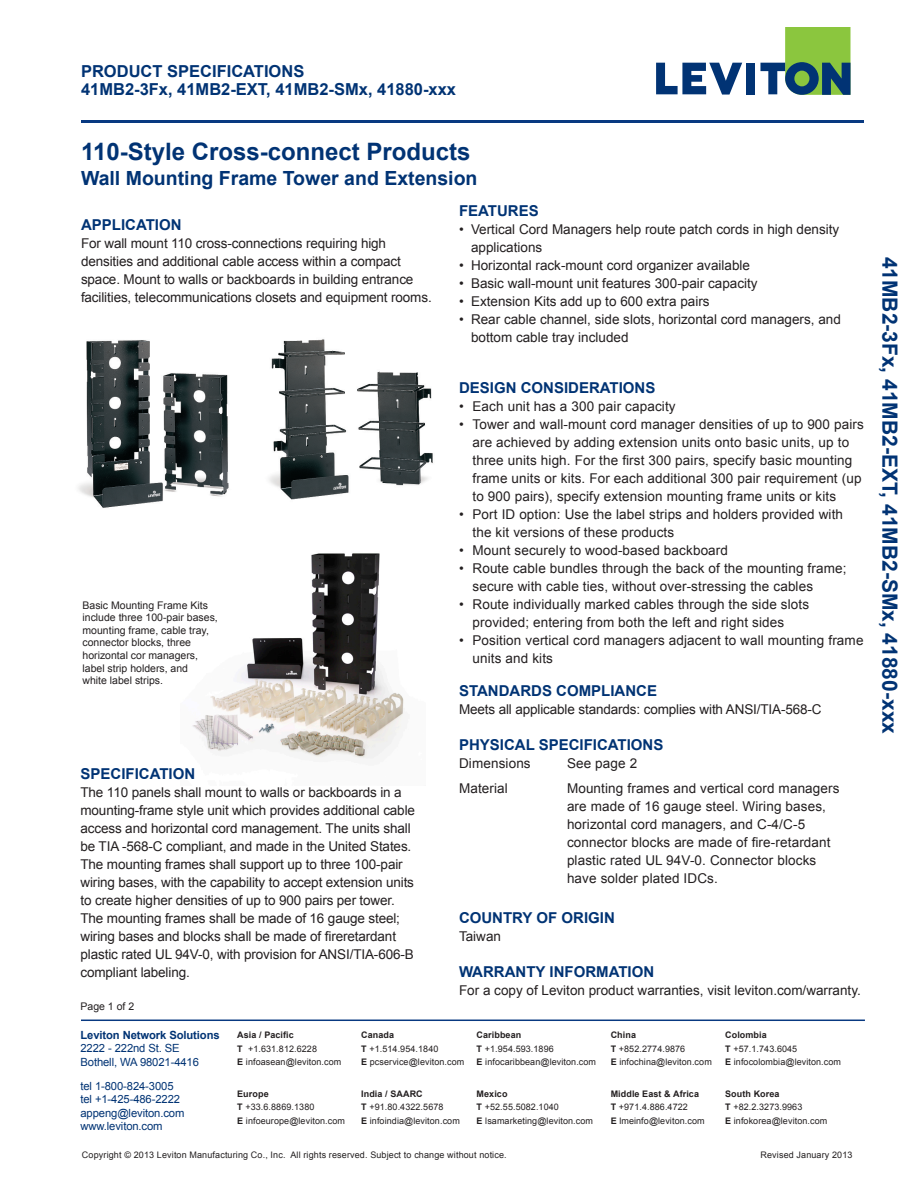
<style>
.page{position:relative;width:918px;height:1188px;background:#fff}
.page>*{position:absolute;margin:0;border:0;box-sizing:border-box;transform-origin:0 0}
.t1{font:700 24px "Arial";color:#013374}
.t2{font:700 21px "Arial";color:#013374}
.t3{font:700 19.5px "Arial";color:#013374}
.t4{font:700 16.5px "Arial";color:#013374}
.t5{font:700 15px "Arial";color:#013374}
.Bullets_Copy{font:13.5px/18px "Arial";color:#231f20}
.t6{font:11.25px/13.5px "Arial";letter-spacing:-.01em;color:#013374}
.t7{font:10.5px/12.6px "Arial";color:#231f20}
.t8{font:9px/13.5px "Arial";letter-spacing:.01em;color:#231f20}
.t9{font:700 9px "Arial";letter-spacing:.01em;color:#231f20}
.s1{font-weight:700}
</style>
<div class="page">
<svg style="left:656px;top:63px;width:86px;height:32px"></svg>
<div style="left:746px;top:63px;width:9px;height:31px;background:#013374"></div>
<svg style="left:760px;top:27px;width:90px;height:68px"></svg>
<hr style="left:81px;top:120px;width:783px;height:3px;background:#083981">
<hr style="left:81px;top:1020px;width:784px;height:1px;background:#083981">
<img style="left:269px;top:339px;width:164px;height:161px">
<img style="left:78px;top:340px;width:151px;height:168px">
<img style="left:192px;top:553px;width:212px;height:206px">
<p class="t4" style="left:81px;top:60px;width:225px">PRODUCT SPECIFICATIONS</p>
<p class="t4" style="left:81px;top:78px;width:377px">41MB2-3Fx, 41MB2-EXT, 41MB2-SMx, 41880-xxx</p>
<p class="t1" style="left:81px;top:136px;width:391px">110-Style Cross-connect Products</p>
<p class="t3" style="left:81px;top:166px;width:398px">Wall Mounting Frame Tower and Extension</p>
<p class="t5" style="left:81px;top:215px;width:102px">APPLICATION</p>
<p class="Bullets_Copy" style="left:81px;top:234px;width:352px">For wall mount 110 cross-connections requiring high densities and additional cable access within a compact space. Mount to walls or backboards in building entrance facilities, telecommunications closets and equipment rooms.</p>
<p class="t7" style="left:82px;top:599px;width:137px">Basic Mounting Frame Kits include three 100-pair bases, mounting frame, cable tray, connector blocks, three horizontal cor managers, label strip holders, and<br>white label strips.</p>
<p class="t5" style="left:80px;top:764px;width:116px">SPECIFICATION</p>
<p class="Bullets_Copy" style="left:80px;top:784px;width:323px">The 110 panels shall mount to walls or backboards in a</p>
<p class="Bullets_Copy" style="left:80px;top:802px;width:336px">mounting-frame style unit which provides additional cable access and horizontal cord management. The units shall be TIA -568-C compliant, and made in the United States.<br>The mounting frames shall support up to three 100-pair wiring bases, with the capability to accept extension units to create higher densities of up to 900 pairs per tower.<br>The mounting frames shall be made of 16 gauge steel; wiring bases and blocks shall be made of fireretardant plastic rated UL 94V-0, with provision for ANSI/TIA-606-B compliant labeling.</p>
<p class="t7" style="left:80px;top:1000px;width:55px">Page 1 of 2</p>
<p class="t5" style="left:459px;top:201px;width:81px">FEATURES</p>
<p class="Bullets_Copy" style="left:471px;top:221px;width:370px;text-indent:-12px">• Vertical Cord Managers help route patch cords in high density applications</p>
<p class="Bullets_Copy" style="left:459px;top:257px;width:293px">• Horizontal rack-mount cord organizer available</p>
<p class="Bullets_Copy" style="left:459px;top:275px;width:300px">• Basic wall-mount unit features 300-pair capacity</p>
<p class="Bullets_Copy" style="left:459px;top:293px;width:252px">• Extension Kits add up to 600 extra pairs</p>
<p class="Bullets_Copy" style="left:471px;top:311px;width:371px;text-indent:-12px">• Rear cable channel, side slots, horizontal cord managers, and bottom cable tray included</p>
<p class="t5" style="left:459px;top:378px;width:198px">DESIGN CONSIDERATIONS</p>
<p class="Bullets_Copy" style="left:459px;top:398px;width:218px">• Each unit has a 300 pair capacity</p>
<p class="Bullets_Copy" style="left:472px;top:416px;width:393px;text-indent:-14px">• Tower and wall-mount cord manager densities of up to 900 pairs are achieved by adding extension units onto basic units, up to three units high. For the first 300 pairs, specify basic mounting frame units or kits. For each additional 300 pair requirement (up to 900 pairs), specify extension mounting frame units or kits</p>
<p class="Bullets_Copy" style="left:472px;top:506px;width:372px;text-indent:-14px">• Port ID option: Use the label strips and holders provided with the kit versions of these products</p>
<p class="Bullets_Copy" style="left:459px;top:542px;width:271px">• Mount securely to wood-based backboard</p>
<p class="Bullets_Copy" style="left:472px;top:560px;width:376px;text-indent:-14px">• Route cable bundles through the back of the mounting frame; secure with cable ties, without over-stressing the cables</p>
<p class="Bullets_Copy" style="left:472px;top:596px;width:338px;text-indent:-14px">• Route individually marked cables through the side slots provided; entering from both the left and right sides</p>
<p class="Bullets_Copy" style="left:472px;top:632px;width:393px;text-indent:-14px">• Position vertical cord managers adjacent to wall mounting frame units and kits</p>
<p class="t5" style="left:459px;top:681px;width:200px">STANDARDS COMPLIANCE</p>
<p class="Bullets_Copy" style="left:459px;top:701px;width:364px">Meets all applicable standards: complies with ANSI/TIA-568-C</p>
<p class="t5" style="left:459px;top:735px;width:206px">PHYSICAL SPECIFICATIONS</p>
<p class="Bullets_Copy" style="left:459px;top:755px;width:73px">Dimensions</p>
<p class="Bullets_Copy" style="left:567px;top:755px;width:72px">See page 2</p>
<p class="Bullets_Copy" style="left:459px;top:779px;width:50px">Material</p>
<p class="Bullets_Copy" style="left:567px;top:779px;width:274px">Mounting frames and vertical cord managers are made of 16 gauge steel. Wiring bases, horizontal cord managers, and C-4/C-5 connector blocks are made of fire-retardant plastic rated UL 94V-0. Connector blocks have solder plated IDCs.</p>
<p class="t5" style="left:459px;top:908px;width:157px">COUNTRY OF ORIGIN</p>
<p class="Bullets_Copy" style="left:459px;top:927px;width:44px">Taiwan</p>
<p class="t5" style="left:459px;top:962px;width:197px">WARRANTY INFORMATION</p>
<p class="Bullets_Copy" style="left:459px;top:981px;width:403px">For a copy of Leviton product warranties, visit leviton.com/warranty.</p>
<p class="t6" style="left:80px;top:1028px;width:141px"><span class="s1">Leviton Network Solutions<br></span>2222 - 222nd St. SE<br>Bothell, WA 98021-4416</p>
<p class="t6" style="left:80px;top:1079px;width:95px">tel 1-800-824-3005</p>
<p class="t6" style="left:80px;top:1092px;width:101px">tel +1-425-486-2222</p>
<p class="t6" style="left:80px;top:1106px;width:105px">appeng@leviton.com</p>
<p class="t6" style="left:80px;top:1119px;width:84px">www.leviton.com</p>
<p class="t8" style="left:237px;top:1029px;width:106px"><span class="s1">Asia / Pacific<br>T</span> +1.631.812.6228<br><span class="s1">E</span> infoasean@leviton.com</p>
<p class="t8" style="left:361px;top:1029px;width:105px"><span class="s1">Canada<br>T</span> +1.514.954.1840<br><span class="s1">E</span> pcservice@leviton.com</p>
<p class="t8" style="left:477px;top:1029px;width:121px"><span class="s1">Caribbean<br>T</span> +1.954.593.1896<br><span class="s1">E</span> infocaribbean@leviton.com</p>
<p class="t9" style="left:611px;top:1029px;width:27px">China</p>
<p class="t9" style="left:725px;top:1029px;width:43px">Colombia</p>
<p class="t8" style="left:725px;top:1042px;width:117px"><span class="s1">T</span> +57.1.743.6045<br><span class="s1">E</span> infocolombia@leviton.com</p>
<p class="t8" style="left:611px;top:1042px;width:103px"><span class="s1">T</span> +852.2774.9876<br><span class="s1">E</span> infochina@leviton.com</p>
<p class="t8" style="left:477px;top:1087px;width:118px"><span class="s1">Mexico<br>T</span> +52.55.5082.1040<br><span class="s1">E</span> lsamarketing@leviton.com</p>
<p class="t8" style="left:611px;top:1087px;width:95px"><span class="s1">Middle East &amp; Africa<br>T</span> +971.4.886.4722<br><span class="s1">E</span> lmeinfo@leviton.com</p>
<p class="t8" style="left:725px;top:1087px;width:104px"><span class="s1">South Korea<br>T</span> +82.2.3273.9963<br><span class="s1">E</span> infokorea@leviton.com</p>
<p class="t8" style="left:82px;top:1149px;width:426px">Copyright © 2013 Leviton Manufacturing Co., Inc. All rights reserved. Subject to change without notice.</p>
<p class="t8" style="left:760px;top:1149px;width:94px">Revised January 2013</p>
<p class="t8" style="left:237px;top:1087px;width:109px"><span class="s1">Europe<br>T</span> +33.6.8869.1380<br><span class="s1">E</span> infoeurope@leviton.com</p>
<p class="t9" style="left:361px;top:1088px;width:63px">India / SAARC</p>
<p class="t8" style="left:361px;top:1100px;width:100px"><span class="s1">T</span> +91.80.4322.5678<br><span class="s1">E</span> infoindia@leviton.com</p>
<p class="t2" style="left:904px;top:256px;width:479px;rotate:90deg">41MB2-3Fx, 41MB2-EXT, 41MB2-SMx, 41880-xxx</p>
</div>
